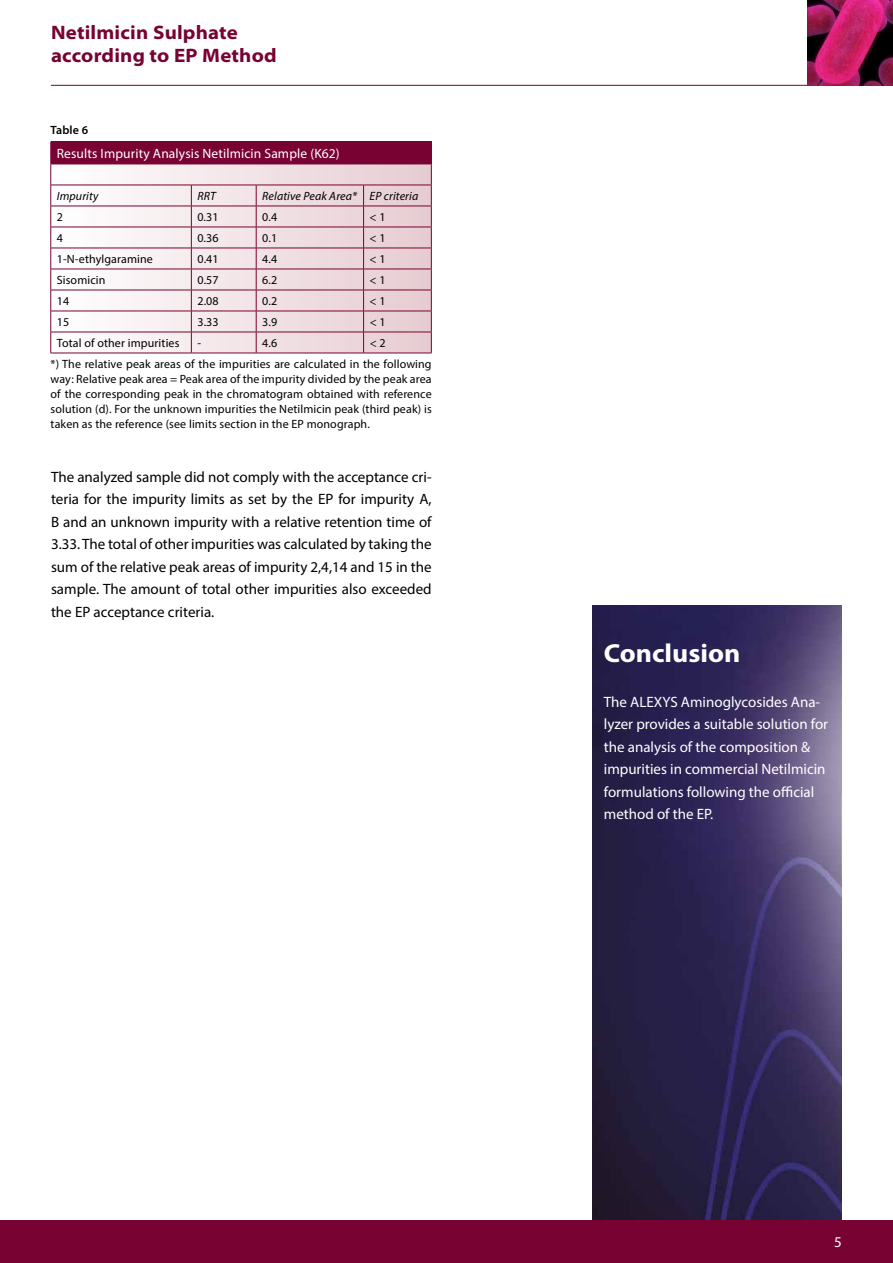
<style>
.page{position:relative;width:893px;height:1263px;background:#fff}
.page>*{position:absolute;margin:0;border:0;box-sizing:border-box;transform-origin:0 0}
.t1{font:700 26.1px "Myriad Pro";color:#fff;scale:1.06 1}
.t2{font:700 semi-expanded 19.5px/22.5px "Myriad Pro";letter-spacing:.01em;color:#780232}
.t3{font:15px/22.5px "Myriad Pro";color:#000;text-align:justify}
.t4{font:15px/22.5px "Myriad Pro";color:#fff}
.t5{font:13.5px "Myriad Pro";letter-spacing:.01em;color:#fff}
.t6{font:12px/15px "Myriad Pro";letter-spacing:.01em;color:#000}
.t7{font:italic 12px "Myriad Pro";letter-spacing:.01em;color:#000}
.t8{font:600 12px "Myriad Pro";letter-spacing:.01em;color:#000}
</style>
<div class="page">
<img style="left:592px;top:606px;width:250px;height:614px">
<div style="left:0;top:1220px;width:893px;height:43px;background:#780232"></div>
<hr style="left:51px;top:85px;width:842px;height:1px;background:#780232">
<img style="left:807px;top:0;width:86px;height:85px">
<div style="left:51px;top:142px;width:380px;height:22px;background:#780232"></div>
<svg style="left:51px;top:165px;width:380px;height:188px"></svg>
<hr style="left:50px;top:185px;width:141px;height:1px;background:#780232">
<hr style="left:191px;top:185px;width:65px;height:1px;background:#780232">
<hr style="left:256px;top:185px;width:108px;height:1px;background:#780232">
<hr style="left:364px;top:185px;width:68px;height:1px;background:#780232">
<hr style="left:50px;top:206px;width:141px;height:1px;background:#780232">
<hr style="left:191px;top:206px;width:65px;height:1px;background:#780232">
<hr style="left:256px;top:206px;width:108px;height:1px;background:#780232">
<hr style="left:364px;top:206px;width:68px;height:1px;background:#780232">
<hr style="left:50px;top:227px;width:141px;height:1px;background:#780232">
<hr style="left:191px;top:227px;width:65px;height:1px;background:#780232">
<hr style="left:256px;top:227px;width:108px;height:1px;background:#780232">
<hr style="left:364px;top:227px;width:68px;height:1px;background:#780232">
<hr style="left:50px;top:248px;width:141px;height:1px;background:#780232">
<hr style="left:191px;top:248px;width:65px;height:1px;background:#780232">
<hr style="left:256px;top:248px;width:108px;height:1px;background:#780232">
<hr style="left:364px;top:248px;width:68px;height:1px;background:#780232">
<hr style="left:50px;top:269px;width:141px;height:1px;background:#780232">
<hr style="left:191px;top:269px;width:65px;height:1px;background:#780232">
<hr style="left:256px;top:269px;width:108px;height:1px;background:#780232">
<hr style="left:364px;top:269px;width:68px;height:1px;background:#780232">
<svg style="left:191px;top:185px;width:1px;height:168px"></svg>
<svg style="left:256px;top:185px;width:1px;height:168px"></svg>
<svg style="left:363px;top:185px;width:1px;height:168px"></svg>
<svg style="left:431px;top:143px;width:1px;height:210px"></svg>
<hr style="left:50px;top:290px;width:141px;height:1px;background:#780232">
<hr style="left:191px;top:290px;width:65px;height:1px;background:#780232">
<hr style="left:50px;top:311px;width:141px;height:1px;background:#780232">
<hr style="left:191px;top:311px;width:65px;height:1px;background:#780232">
<hr style="left:50px;top:332px;width:141px;height:1px;background:#780232">
<hr style="left:191px;top:332px;width:65px;height:1px;background:#780232">
<hr style="left:50px;top:353px;width:141px;height:1px;background:#780232">
<hr style="left:191px;top:353px;width:65px;height:1px;background:#780232">
<hr style="left:256px;top:290px;width:108px;height:1px;background:#780232">
<hr style="left:364px;top:290px;width:68px;height:1px;background:#780232">
<hr style="left:256px;top:311px;width:108px;height:1px;background:#780232">
<hr style="left:364px;top:311px;width:68px;height:1px;background:#780232">
<hr style="left:256px;top:332px;width:108px;height:1px;background:#780232">
<hr style="left:364px;top:332px;width:68px;height:1px;background:#780232">
<hr style="left:256px;top:353px;width:108px;height:1px;background:#780232">
<hr style="left:364px;top:353px;width:68px;height:1px;background:#780232">
<svg style="left:50px;top:142px;width:1px;height:211px"></svg>
<hr style="left:364px;top:142px;width:68px;height:1px;background:#780232">
<hr style="left:50px;top:164px;width:141px;height:1px;background:#780232">
<hr style="left:191px;top:164px;width:65px;height:1px;background:#780232">
<hr style="left:256px;top:164px;width:108px;height:1px;background:#780232">
<hr style="left:364px;top:164px;width:68px;height:1px;background:#780232">
<h2 class="t2" style="left:51px;top:21px;width:227px">Netilmicin Sulphate according to EP Method</h2>
<p class="t8" style="left:51px;top:123px;width:39px">Table 6</p>
<p class="t5" style="left:57px;top:145px;width:285px">Results Impurity Analysis Netilmicin Sample (K62)</p>
<p class="t7" style="left:57px;top:189px;width:43px">Impurity</p>
<p class="t7" style="left:197px;top:189px;width:20px">RRT</p>
<p class="t7" style="left:262px;top:189px;width:158px">Relative Peak Area* EP criteria</p>
<p class="t6" style="left:57px;top:209px;width:8px">2</p>
<p class="t6" style="left:197px;top:209px;width:23px">0.31</p>
<p class="t6" style="left:262px;top:209px;width:17px">0.4</p>
<p class="t6" style="left:370px;top:209px;width:18px">&lt; 1</p>
<p class="t6" style="left:57px;top:230px;width:8px">4</p>
<p class="t6" style="left:197px;top:230px;width:23px">0.36</p>
<p class="t6" style="left:262px;top:230px;width:17px">0.1</p>
<p class="t6" style="left:370px;top:230px;width:18px">&lt; 1</p>
<p class="t6" style="left:57px;top:251px;width:98px">1-N-ethylgaramine</p>
<p class="t6" style="left:197px;top:251px;width:23px">0.41</p>
<p class="t6" style="left:262px;top:251px;width:17px">4.4</p>
<p class="t6" style="left:370px;top:251px;width:18px">&lt; 1</p>
<p class="t6" style="left:57px;top:272px;width:50px">Sisomicin</p>
<p class="t6" style="left:197px;top:272px;width:23px">0.57</p>
<p class="t6" style="left:262px;top:272px;width:17px">6.2</p>
<p class="t6" style="left:370px;top:272px;width:18px">&lt; 1</p>
<p class="t6" style="left:57px;top:293px;width:14px">14</p>
<p class="t6" style="left:197px;top:293px;width:23px">2.08</p>
<p class="t6" style="left:262px;top:293px;width:17px">0.2</p>
<p class="t6" style="left:370px;top:293px;width:18px">&lt; 1</p>
<p class="t6" style="left:57px;top:314px;width:14px">15</p>
<p class="t6" style="left:197px;top:314px;width:23px">3.33</p>
<p class="t6" style="left:262px;top:314px;width:17px">3.9</p>
<p class="t6" style="left:370px;top:314px;width:18px">&lt; 1</p>
<p class="t6" style="left:57px;top:335px;width:124px">Total of other impurities</p>
<p class="t6" style="left:197px;top:335px;width:5px">-</p>
<p class="t6" style="left:262px;top:335px;width:17px">4.6</p>
<p class="t6" style="left:51px;top:332px;width:383px;line-height:21.3px;text-indent:319px">&lt; 2<br>*) The relative peak areas of the impurities are calculated in the following</p>
<p class="t6" style="left:51px;top:371px;width:383px;text-align:justify">way: Relative peak area = Peak area of the impurity divided by the peak area of the corresponding peak in the chromatogram obtained with reference solution (d). For the unknown impurities the Netilmicin peak (third peak) is taken as the reference (see limits section in the EP monograph.</p>
<p class="t3" style="left:51px;top:465px;width:382px">The analyzed sample did not comply with the acceptance cri&shy;teria for the impurity limits as set by the EP for impurity A, B and an unknown impurity with a relative retention time of 3.33. The total of other impurities was calculated by taking the sum of the relative peak areas of impurity 2,4,14 and 15 in the sample. The amount of total other impurities also exceeded the EP acceptance criteria.</p>
<h1 class="t1" style="left:604px;top:636px;width:130px">Conclusion</h1>
<p class="t4" style="left:604px;top:690px;width:226px">The ALEXYS Aminoglycosides Ana&shy;lyzer provides a suitable solution for the analysis of the composition &amp; impurities in commercial Netilmicin formulations following the official method of the EP.</p>
<p class="t4" style="left:834px;top:1230px;width:9px">5</p>
</div>
